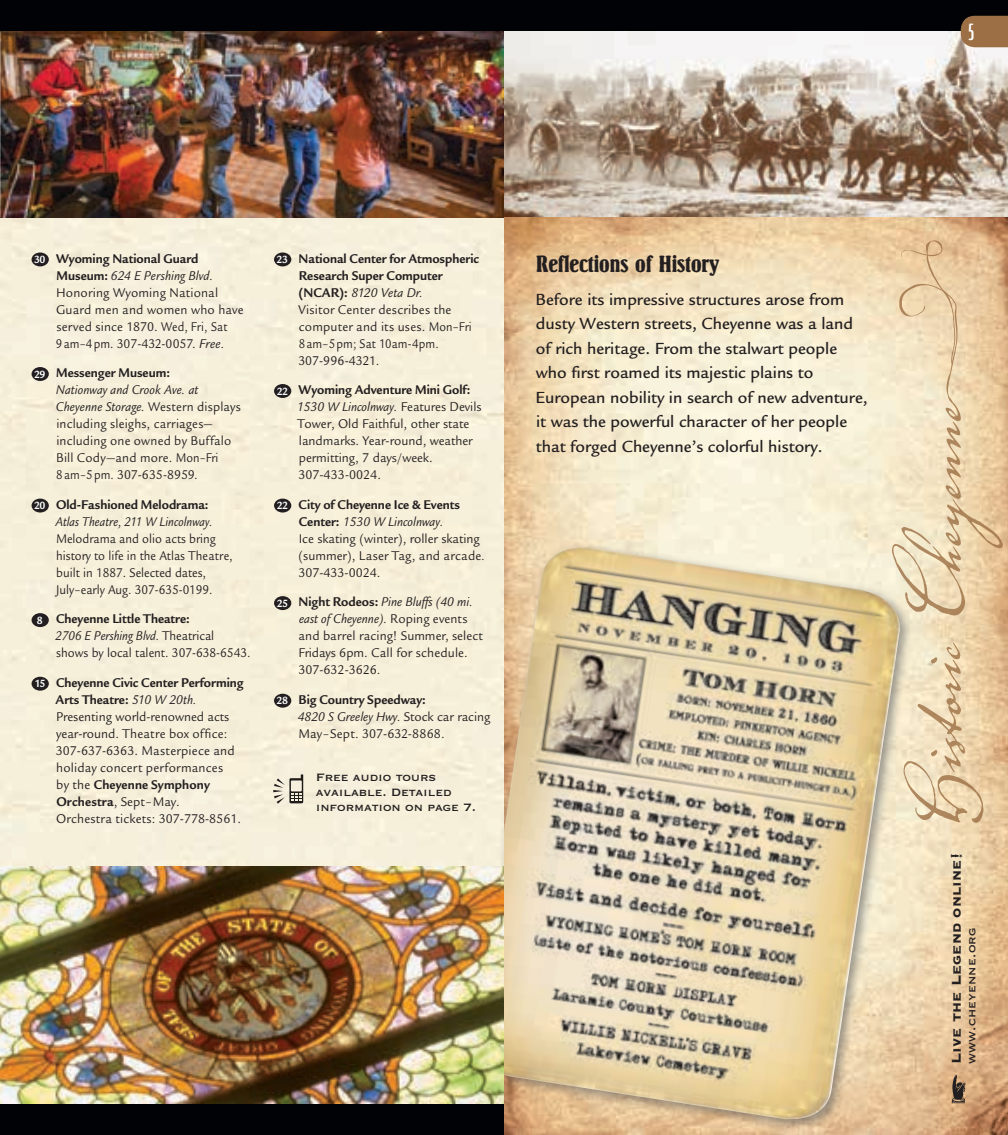
<style>
.page{position:relative;width:1008px;height:1135px;background:#fff}
.page>*{position:absolute;margin:0;border:0;box-sizing:border-box;transform-origin:0 0}
.t1{font:24.5px "Springfield Ant D";color:#231f20}
.t2{font:700 24.5px "Beton Com D";color:#fff}
.t3{font:500 17.5px/24.5px "Legacy San ITC";color:#231f20}
.t4{font:16.62px "Copperplate Thirty Three BC";color:#231f20}
.t5{font:14px/14.9px "Copperplate Thirty One BC";letter-spacing:-.01em;color:#231f20}
.t6{font:13.83px/17px "Legacy San ITC";color:#231f20;scale:.95 1}
.t7{font:13.83px/17px "Legacy San ITC";color:#231f20;scale:.94 1}
.t8{font:13.83px/17px "Legacy San ITC";color:#231f20;scale:.9 1}
.t9{font:13.83px/17px "Legacy San ITC";color:#231f20;scale:.91 1}
.t10{font:italic 13.83px/17px "Legacy San ITC";letter-spacing:.01em;color:#231f20;text-align:right;scale:.9 1}
.s1{font-weight:700;font-size:11.38px;color:#fff}
.s2{font-weight:700}
.s3{font-style:italic}
.s4{font-weight:700;font-style:normal;font-size:11.38px;color:#fff}
.s5{font-weight:700;font-style:normal}
.s6{font-family:"Carnivalee Freakshow";font-size:17.5px}
</style>
<div class="page">
<div style="left:0;top:0;width:1008px;height:1134px;background:#000206"></div>
<div style="left:0;top:217px;width:504px;height:649px;background:#f6f0da"></div>
<img style="left:504px;top:217px;width:504px;height:917px">
<img style="left:0;top:31px;width:1008px;height:186px">
<div style="left:498px;top:541px;width:415px;height:591px;background:#58595b;opacity:.6"></div>
<img style="left:504px;top:547px;width:398px;height:573px">
<img style="left:0;top:32px;width:1px;height:185px">
<img style="left:0;top:866px;width:504px;height:236px">
<div style="left:32px;top:252px;width:17px;height:14px;background:#231f20;border-radius:50%"></div>
<div style="left:32px;top:367px;width:17px;height:14px;background:#231f20;border-radius:50%"></div>
<div style="left:32px;top:498px;width:17px;height:14px;background:#231f20;border-radius:50%"></div>
<div style="left:32px;top:613px;width:17px;height:14px;background:#231f20;border-radius:50%"></div>
<div style="left:32px;top:676px;width:17px;height:14px;background:#231f20;border-radius:50%"></div>
<svg style="left:903px;top:642px;width:81px;height:180px"></svg>
<svg style="left:892px;top:240px;width:111px;height:375px"></svg>
<svg style="left:952px;top:1074px;width:14px;height:29px"></svg>
<div style="left:274px;top:252px;width:17px;height:14px;background:#231f20;border-radius:50%"></div>
<div style="left:274px;top:384px;width:17px;height:14px;background:#231f20;border-radius:50%"></div>
<div style="left:274px;top:498px;width:17px;height:14px;background:#231f20;border-radius:50%"></div>
<div style="left:274px;top:596px;width:17px;height:14px;background:#231f20;border-radius:50%"></div>
<div style="left:274px;top:693px;width:17px;height:14px;background:#231f20;border-radius:50%"></div>
<svg style="left:273px;top:774px;width:30px;height:29px"></svg>
<svg style="left:961px;top:16px;width:47px;height:31px"></svg>
<h1 class="t2" style="left:969px;top:19px;width:7px">5</h1>
<p class="t6" style="left:56px;top:250px;width:199px;text-indent:-22px"><span class="s1">30</span> <span class="s2">Wyoming National Guard<br>Museum:</span> <span class="s3">624 E Pershing Blvd.<br></span>Honoring Wyoming National<br>Guard men and women who have served since 1870. Wed, Fri, Sat<br>9am–4pm. 307-432-0057. <span class="s3">Free.</span></p>
<p class="t7" style="left:56px;top:364px;width:198px;text-indent:-22px"><span class="s1">29</span> <span class="s2">Messenger Museum:<br></span><span class="s3">Nationway and Crook Ave. at<br>Cheyenne Storage.</span> Western displays including sleighs, carriages— including one owned by Buffalo<br>Bill Cody—and more. Mon–Fri<br>8am–5pm. 307-635-8959.</p>
<p class="t10" style="left:34px;top:496px;width:200px"><span class="s4">20</span> <span class="s5">Old-Fashioned Melodrama:<br></span>Atlas Theatre, 211 W Lincolnway.</p>
<p class="t8" style="left:56px;top:530px;width:198px">Melodrama and olio acts bring history to life in the Atlas Theatre, built in 1887. Selected dates,<br>July–early Aug. 307-635-0199.</p>
<p class="t9" style="left:56px;top:610px;width:216px;text-indent:-19px"><span class="s1">8</span> <span class="s2">Cheyenne Little Theatre:<br></span><span class="s3">2706 E Pershing Blvd.</span> Theatrical<br>shows by local talent. 307-638-6543.</p>
<p class="t6" style="left:56px;top:674px;width:199px;text-indent:-21px"><span class="s1">15</span> <span class="s2">Cheyenne Civic Center Performing<br>Arts Theatre:</span> <span class="s3">510 W 20th.<br></span>Presenting world-renowned acts year-round. Theatre box office:<br>307-637-6363. Masterpiece and holiday concert performances<br>by the <span class="s2">Cheyenne Symphony<br>Orchestra</span>, Sept – May.<br>Orchestra tickets: 307-778-8561.</p>
<p class="t6" style="left:298px;top:250px;width:192px;text-indent:-22px"><span class="s1">23</span> <span class="s2">National Center for Atmospheric<br>Research Super Computer (NCAR):</span> <span class="s3">8120 Veta Dr.<br></span>Visitor Center describes the computer and its uses. Mon–Fri<br>8am–5pm; Sat 10am-4pm.<br>307-996-4321.</p>
<p class="t6" style="left:297px;top:381px;width:196px;text-indent:-20px"><span class="s1">22</span> <span class="s2">Wyoming Adventure Mini Golf:<br></span><span class="s3">1530 W Lincolnway.</span> Features Devils<br>Tower, Old Faithful, other state landmarks. Year-round, weather permitting, 7 days/week.<br>307-433-0024.</p>
<p class="t6" style="left:298px;top:496px;width:198px;text-indent:-22px"><span class="s1">22</span> <span class="s2">City of Cheyenne Ice &amp; Events<br>Center:</span> <span class="s3">1530 W Lincolnway.<br></span>Ice skating (winter), roller skating (summer), Laser Tag, and arcade<span class="s3">.<br></span>307-433-0024.</p>
<p class="t6" style="left:298px;top:593px;width:196px;text-indent:-22px"><span class="s1">25</span> <span class="s2">Night Rodeos:</span> <span class="s3">Pine Bluffs (40 mi. east of Cheyenne).</span> Roping events and barrel racing! Summer, select<br>Fridays 6pm. Call for schedule.<br>307-632-3626.</p>
<p class="t6" style="left:298px;top:691px;width:204px;text-indent:-21px"><span class="s1">28</span> <span class="s2">Big Country Speedway:<br></span><span class="s3">4820 S Greeley Hwy.</span> Stock car racing<br>May – Sept. 307-632-8868.</p>
<p class="t5" style="left:316px;top:770px;width:162px">Free audio tours available. Detailed information on page 7.</p>
<h1 class="t1" style="left:536px;top:251px;width:184px">Reflections of History</h1>
<p class="t3" style="left:536px;top:287px;width:334px">Before its impressive structures arose from dusty Western streets, Cheyenne was a land of rich heritage. From the stalwart people who first roamed its majestic plains to European nobility in search of new adventure, it was the powerful character of her people that forged Cheyenne’s colorful history.</p>
<p class="t4" style="left:948px;top:1063px;width:211px;rotate:-90deg">Live the Legend online<span class="s6">!</span></p>
<p class="t5" style="left:965px;top:1063px;width:138px;rotate:-90deg">www.cheyenne.org</p>
</div>
